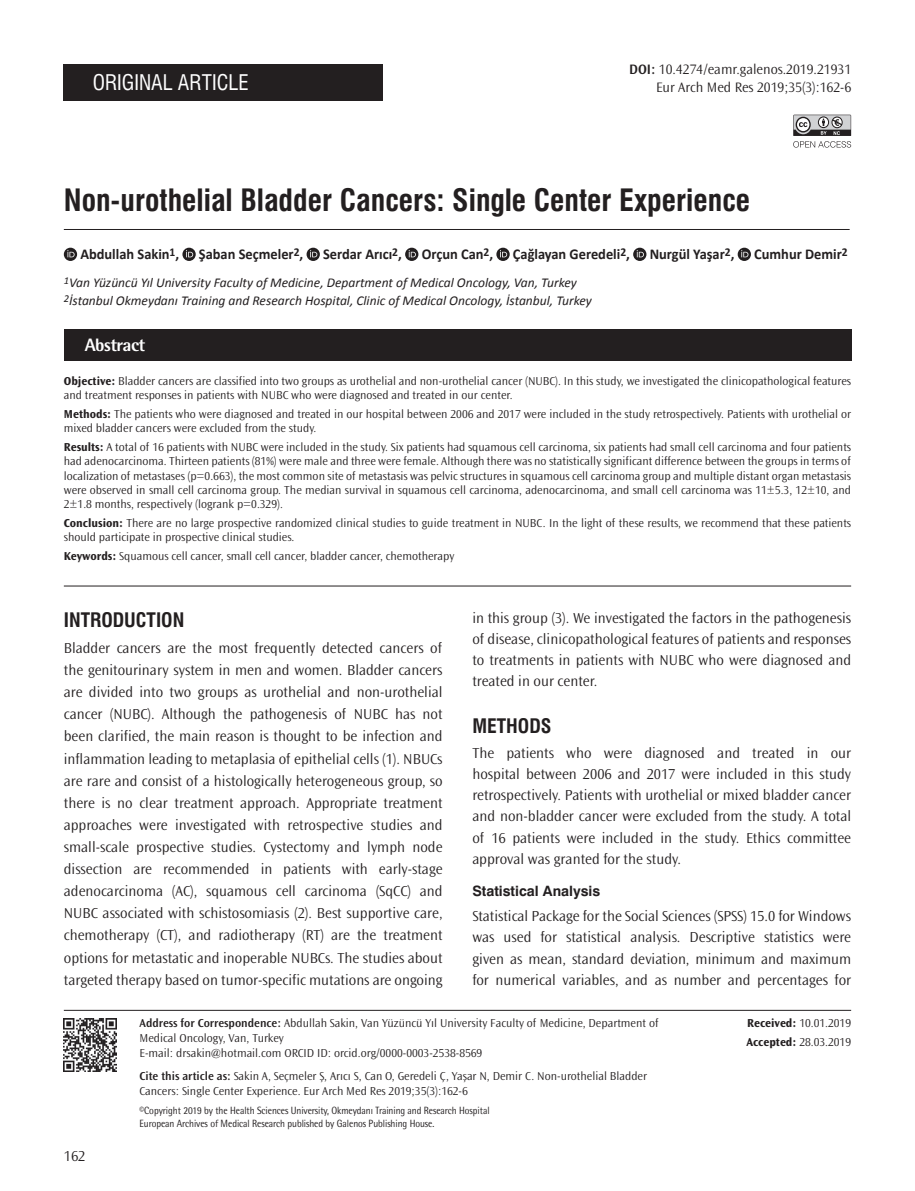
<style>
.page{position:relative;width:915px;height:1191px;background:#fff}
.page>*{position:absolute;margin:0;border:0;box-sizing:border-box;transform-origin:0 0}
.t1{font:30px "Swiss Condensed Bold Tr";color:#231f20}
.t2{font:21px "Swiss Condensed Tr";color:#fff}
.t3{font:19.5px "Swiss Condensed Bold Tr";color:#231f20}
.t4{font:800 18px "Rotis Semi Sans Std";letter-spacing:-.025em;color:#fff}
.t5{font:300 15px/22px "Ocean Sans Std";color:#231f20;text-align:justify}
.t6{font:700 15px "Calibri";color:#231f20;scale:.96 1}
.t7{font:300 14.25px/18.1px "Ocean Sans Std";color:#231f20;text-align:right}
.t8{font:14.25px "Swiss Bold Tr";color:#231f20}
.t9{font:italic 13.5px/18px "Calibri";color:#231f20}
.t10{font:300 12px/14.4px "Ocean Sans Std";color:#231f20}
.t11{font:10.5px/13.5px "Rotis Semi Sans Std";letter-spacing:-.005em;color:#231f20;scale:.9 1}
.s1{font-weight:600}
.s2{font-weight:700}
</style>
<div class="page">
<div style="left:64px;top:64px;width:319px;height:37px;background:#231f20"></div>
<hr style="left:64px;top:1010px;width:786px;height:1px;background:#231f20">
<svg style="left:793px;top:115px;width:57px;height:33px"></svg>
<img style="left:63px;top:1018px;width:53px;height:54px">
<hr style="left:64px;top:585px;width:786px;height:1px;background:#231f20">
<div style="left:64px;top:329px;width:786px;height:32px;background:#231f20"></div>
<svg style="left:64px;top:248px;width:13px;height:13px"></svg>
<svg style="left:67px;top:250px;width:8px;height:7px"></svg>
<svg style="left:182px;top:248px;width:14px;height:13px"></svg>
<svg style="left:186px;top:250px;width:7px;height:7px"></svg>
<svg style="left:306px;top:248px;width:14px;height:13px"></svg>
<svg style="left:310px;top:250px;width:7px;height:7px"></svg>
<svg style="left:405px;top:248px;width:13px;height:13px"></svg>
<svg style="left:408px;top:250px;width:8px;height:7px"></svg>
<svg style="left:496px;top:248px;width:13px;height:13px"></svg>
<svg style="left:500px;top:250px;width:7px;height:7px"></svg>
<svg style="left:633px;top:248px;width:13px;height:13px"></svg>
<svg style="left:636px;top:250px;width:7px;height:7px"></svg>
<svg style="left:737px;top:248px;width:13px;height:13px"></svg>
<svg style="left:741px;top:250px;width:7px;height:7px"></svg>
<hr style="left:64px;top:229px;width:785px;height:1px;background:#231f20">
<h2 class="t2" style="left:93px;top:70px;width:158px">ORIGINAL ARTICLE</h2>
<p class="t7" style="left:629px;top:61px;width:223px"><span class="s1">DOI:</span> 10.4274/eamr.galenos.2019.21931<br>Eur Arch Med Res 2019;35(3):162-6</p>
<h1 class="t1" style="left:64px;top:182px;width:687px">Non-urothelial Bladder Cancers: Single Center Experience</h1>
<p class="t6" style="left:80px;top:245px;width:104px">Abdullah Sakin<sup>1</sup>,</p>
<p class="t6" style="left:199px;top:245px;width:110px">Şaban Seçmeler<sup>2</sup>,</p>
<p class="t6" style="left:323px;top:245px;width:83px">Serdar Arıcı<sup>2</sup>,</p>
<p class="t6" style="left:421px;top:245px;width:76px">Orçun Can<sup>2</sup>,</p>
<p class="t6" style="left:512px;top:245px;width:123px">Çağlayan Geredeli<sup>2</sup>,</p>
<p class="t6" style="left:649px;top:245px;width:90px">Nurgül Yaşar<sup>2</sup>,</p>
<p class="t6" style="left:754px;top:245px;width:99px">Cumhur Demir<sup>2</sup></p>
<p class="t9" style="left:64px;top:273px;width:529px"><sup>1</sup>Van Yüzüncü Yıl University Faculty of Medicine, Department of Medical Oncology, Van, Turkey<br><sup>2</sup>İstanbul Okmeydanı Training and Research Hospital, Clinic of Medical Oncology, İstanbul, Turkey</p>
<h3 class="t4" style="left:85px;top:334px;width:62px">Abstract</h3>
<p class="t10" style="left:64px;top:373px;width:788px"><span class="s2">Objective:</span> Bladder cancers are classified into two groups as urothelial and non-urothelial cancer (NUBC). In this study, we investigated the clinicopathological features and treatment responses in patients with NUBC who were diagnosed and treated in our center.</p>
<p class="t10" style="left:64px;top:407px;width:788px"><span class="s2">Methods:</span> The patients who were diagnosed and treated in our hospital between 2006 and 2017 were included in the study retrospectively. Patients with urothelial or mixed bladder cancers were excluded from the study.</p>
<p class="t10" style="left:64px;top:440px;width:788px;text-align:justify"><span class="s2">Results:</span> A total of 16 patients with NUBC were included in the study. Six patients had squamous cell carcinoma, six patients had small cell carcinoma and four patients had adenocarcinoma. Thirteen patients (81%) were male and three were female. Although there was no statistically significant difference between the groups in terms of localization of metastases (p=0.663), the most common site of metastasis was pelvic structures in squamous cell carcinoma group and multiple distant organ metastasis were observed in small cell carcinoma group. The median survival in squamous cell carcinoma, adenocarcinoma, and small cell carcinoma was 11±5.3, 12±10, and 2±1.8 months, respectively (logrank p=0.329).</p>
<p class="t10" style="left:64px;top:516px;width:788px"><span class="s2">Conclusion:</span> There are no large prospective randomized clinical studies to guide treatment in NUBC. In the light of these results, we recommend that these patients should participate in prospective clinical studies.</p>
<p class="t10" style="left:64px;top:549px;width:392px"><span class="s2">Keywords:</span> Squamous cell cancer, small cell cancer, bladder cancer, chemotherapy</p>
<h3 class="t3" style="left:64px;top:608px;width:122px">INTRODUCTION</h3>
<p class="t5" style="left:64px;top:637px;width:380px">Bladder cancers are the most frequently detected cancers of the genitourinary system in men and women. Bladder cancers are divided into two groups as urothelial and non-urothelial cancer (NUBC). Although the pathogenesis of NUBC has not been clarified, the main reason is thought to be infection and inflammation leading to metaplasia of epithelial cells (1). NBUCs are rare and consist of a histologically heterogeneous group, so there is no clear treatment approach. Appropriate treatment approaches were investigated with retrospective studies and small-scale prospective studies. Cystectomy and lymph node dissection are recommended in patients with early-stage adenocarcinoma (AC), squamous cell carcinoma (SqCC) and NUBC associated with schistosomiasis (2). Best supportive care, chemotherapy (CT), and radiotherapy (RT) are the treatment options for metastatic and inoperable NUBCs. The studies about targeted therapy based on tumor-specific mutations are ongoing</p>
<p class="t5" style="left:472px;top:607px;width:380px;line-height:21.1px">in this group (3). We investigated the factors in the pathogenesis of disease, clinicopathological features of patients and responses to treatments in patients with NUBC who were diagnosed and treated in our center.</p>
<h3 class="t3" style="left:472px;top:714px;width:81px">METHODS</h3>
<p class="t5" style="left:472px;top:742px;width:380px;line-height:21.1px">The patients who were diagnosed and treated in our hospital between 2006 and 2017 were included in this study retrospectively. Patients with urothelial or mixed bladder cancer and non-bladder cancer were excluded from the study. A total of 16 patients were included in the study. Ethics committee approval was granted for the study.</p>
<p class="t8" style="left:472px;top:882px;width:129px">Statistical Analysis</p>
<p class="t5" style="left:472px;top:906px;width:380px;line-height:21.1px">Statistical Package for the Social Sciences (SPSS) 15.0 for Windows was used for statistical analysis. Descriptive statistics were given as mean, standard deviation, minimum and maximum for numerical variables, and as number and percentages for</p>
<p class="t5" style="left:64px;top:1145px;width:23px">162</p>
<p class="t10" style="left:139px;top:1016px;width:520px;line-height:15px"><span class="s1">Address for Correspondence:</span> Abdullah Sakin, Van Yüzüncü Yıl University Faculty of Medicine, Department of<br>Medical Oncology, Van, Turkey<br>E-mail: drsakin@hotmail.com ORCID ID: orcid.org/0000-0003-2538-8569</p>
<p class="t10" style="left:139px;top:1068px;width:509px;line-height:15px"><span class="s1">Cite this article as:</span> Sakin A, Seçmeler Ş, Arıcı S, Can O, Geredeli Ç, Yaşar N, Demir C. Non-urothelial Bladder<br>Cancers: Single Center Experience. Eur Arch Med Res 2019;35(3):162-6</p>
<p class="t11" style="left:139px;top:1103px;width:390px">©Copyright 2019 by the Health Sciences University, Okmeydanı Training and Research Hospital<br>European Archives of Medical Research published by Galenos Publishing House.</p>
<p class="t10" style="left:746px;top:1014px;width:106px;line-height:18.6px"><span class="s2">Received:</span> 10.01.2019<br><span class="s2">Accepted:</span> 28.03.2019</p>
</div>
